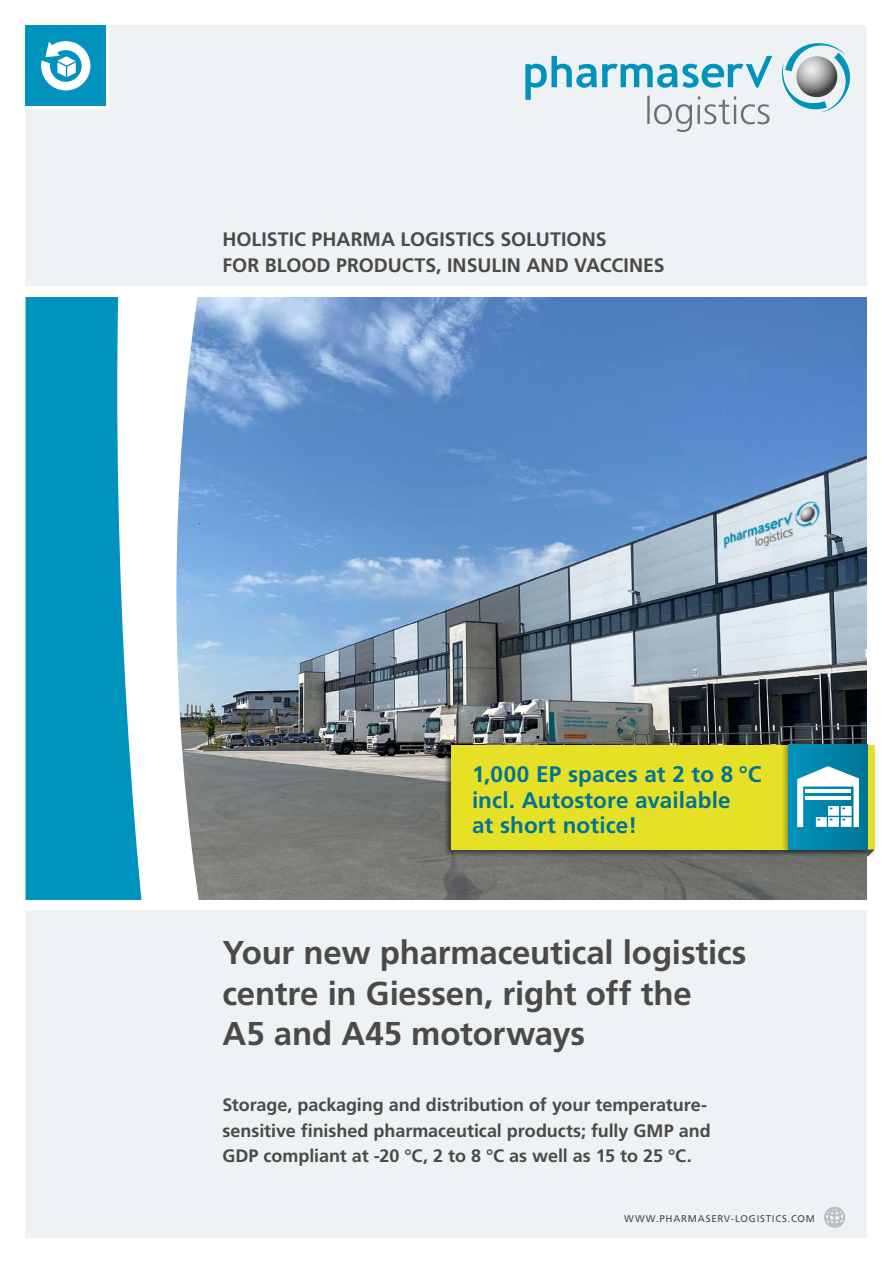
<style>
.page{position:relative;width:893px;height:1263px;background:#fff}
.page>*{position:absolute;margin:0;border:0;box-sizing:border-box;transform-origin:0 0}
.t1{font:700 33px/40.5px "Frutiger LT Std";letter-spacing:-.005em;color:#4a4a49}
.t2{font:700 22.5px/25.5px "Frutiger LT Std";letter-spacing:.005em;color:#007494}
.t3{font:700 19.5px/26.4px "Frutiger LT Std";color:#4a4a49}
.t4{font:700 18px/25.5px "Frutiger LT Std";letter-spacing:-.005em;color:#4a4a49}
.t5{font:9.75px "Frutiger LT Std";letter-spacing:.075em;color:#4a4a49}
</style>
<div class="page">
<img style="left:277px;top:297px;width:590px;height:603px">
<svg style="left:185px;top:297px;width:92px;height:603px;background:#829fbd"></svg>
<svg style="left:26px;top:297px;width:159px;height:603px;fill:#0093bd"></svg>
<div style="left:26px;top:910px;width:841px;height:327px;background:#eef2f4"></div>
<div style="left:26px;top:26px;width:841px;height:260px;background:#eef2f4"></div>
<svg style="left:824px;top:1206px;width:21px;height:22px"></svg>
<svg style="left:525px;top:43px;width:325px;height:89px"></svg>
<svg style="left:25px;top:25px;width:86px;height:86px;background:#4ab2cf"></svg>
<div style="left:443px;top:743px;width:433px;height:114px;background:#000;opacity:.46"></div>
<div style="left:451px;top:745px;width:423px;height:104px;background:#e6e127"></div>
<div style="left:781px;top:740px;width:88px;height:114px;background:#000;opacity:.33"></div>
<div style="left:788px;top:745px;width:79px;height:104px;background:linear-gradient(to right,#0094be,#007595)"></div>
<svg style="left:797px;top:766px;width:62px;height:61px;background:#94ccdb"></svg>
<svg style="left:867px;top:849px;width:7px;height:7px"></svg>
<p class="t3" style="left:222px;top:226px;width:444px">HOLISTIC PHARMA LOGISTICS SOLUTIONS<br>FOR BLOOD PRODUCTS, INSULIN AND VACCINES</p>
<p class="t2" style="left:472px;top:761px;width:291px">1,000 EP spaces at 2 to 8 °C incl. Autostore available<br>at short notice!</p>
<h1 class="t1" style="left:222px;top:933px;width:526px">Your new pharmaceutical logistics centre in Giessen, right off the<br>A5 and A45 motorways</h1>
<p class="t4" style="left:222px;top:1092px;width:490px">Storage, packaging and distribution of your temperature&shy;sensitive finished pharmaceutical products; fully GMP and<br>GDP compliant at -20 °C, 2 to 8 °C as well as 15 to 25 °C.</p>
<p class="t5" style="left:624px;top:1213px;width:193px">WWW.PHARMASERV-LOGISTICS.COM</p>
</div>
